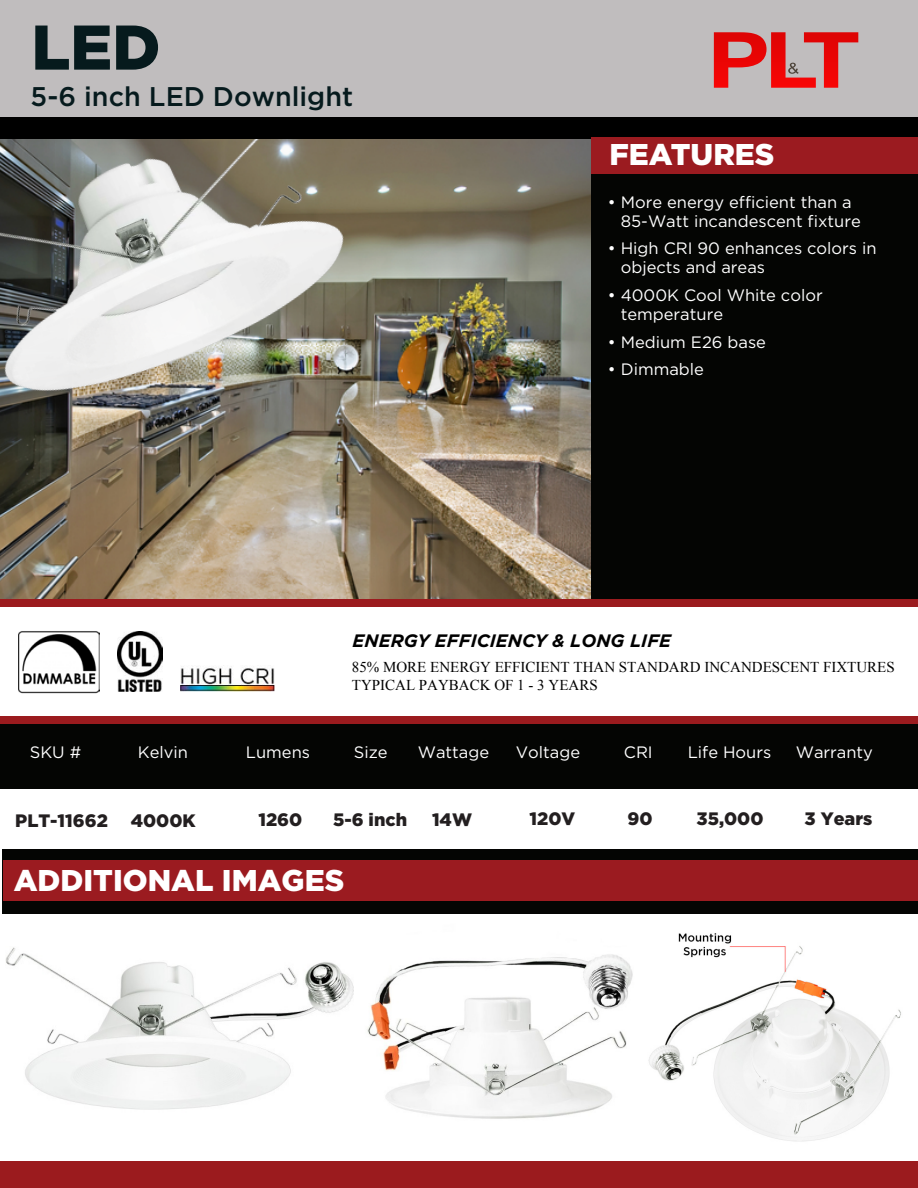
<style>
.page{position:relative;width:918px;height:1188px;background:#fff}
.page>*{position:absolute;margin:0;border:0;box-sizing:border-box;transform-origin:0 0}
.t1{font:900 63px "Gotham";color:#061a1d}
.t2{font:900 30px "Gotham";color:#fff}
.t3{font:500 27px "Gotham";color:#061a1d}
.t4{font:900 18px "Gotham";color:#231f20}
.t5{font:italic 700 18px "Gotham";color:#000}
.t6{font:16.5px/19.4px "Gotham";color:#fff}
.t7{font:15px/18px "Iskoola Pota";color:#000}
</style>
<div class="page">
<img style="left:361px;top:913px;width:283px;height:206px">
<img style="left:648px;top:933px;width:253px;height:209px">
<img style="left:5px;top:947px;width:349px;height:163px">
<img style="left:0;top:139px;width:591px;height:459px">
<img style="left:0;top:139px;width:412px;height:387px">
<div style="left:0;top:0;width:918px;height:117px;background:#c0bdbe"></div>
<svg style="left:714px;top:32px;width:144px;height:56px"></svg>
<div style="left:0;top:1161px;width:918px;height:27px;background:#9b1b1e"></div>
<div style="left:592px;top:173px;width:326px;height:426px;background:#040503"></div>
<div style="left:0;top:117px;width:918px;height:22px;background:#000"></div>
<div style="left:592px;top:137px;width:326px;height:36px;background:#9b1b20"></div>
<div style="left:1px;top:599px;width:917px;height:8px;background:#9b1b1e"></div>
<div style="left:0;top:725px;width:918px;height:64px;background:#040503"></div>
<img style="left:18px;top:631px;width:81px;height:63px">
<img style="left:118px;top:632px;width:45px;height:59px">
<img style="left:181px;top:666px;width:93px;height:25px">
<div style="left:0;top:717px;width:918px;height:7px;background:#9b1b1e"></div>
<div style="left:2px;top:849px;width:916px;height:64px;background:#040503"></div>
<div style="left:3px;top:860px;width:915px;height:41px;background:#9b1b20"></div>
<h1 class="t1" style="left:31px;top:4px;width:131px">LED</h1>
<h3 class="t3" style="left:31px;top:79px;width:324px">5-6 inch LED Downlight</h3>
<h2 class="t2" style="left:609px;top:134px;width:167px">FEATURES</h2>
<p class="t6" style="left:621px;top:192px;width:242px;text-indent:-13px">• More energy efficient than a<br>85-Watt incandescent fixture</p>
<p class="t6" style="left:621px;top:238px;width:257px;text-indent:-13px">• High CRI 90 enhances colors in objects and areas</p>
<p class="t6" style="left:621px;top:285px;width:203px;line-height:19.8px;text-indent:-13px">• 4000K Cool White color temperature</p>
<p class="t6" style="left:608px;top:332px;width:160px">• Medium E26 base</p>
<p class="t6" style="left:608px;top:359px;width:98px">• Dimmable</p>
<p class="t5" style="left:353px;top:630px;width:320px">ENERGY EFFICIENCY &amp; LONG LIFE</p>
<p class="t7" style="left:352px;top:658px;width:544px">85% MORE ENERGY EFFICIENT THAN STANDARD INCANDESCENT FIXTURES<br>TYPICAL PAYBACK OF 1 - 3 YEARS</p>
<p class="t6" style="left:30px;top:742px;width:53px">SKU #</p>
<p class="t6" style="left:138px;top:742px;width:52px">Kelvin</p>
<p class="t6" style="left:246px;top:742px;width:66px">Lumens</p>
<p class="t6" style="left:354px;top:742px;width:35px">Size</p>
<p class="t6" style="left:418px;top:742px;width:73px">Wattage</p>
<p class="t6" style="left:516px;top:742px;width:66px">Voltage</p>
<p class="t6" style="left:624px;top:742px;width:30px">CRI</p>
<p class="t6" style="left:688px;top:742px;width:85px">Life Hours</p>
<p class="t6" style="left:796px;top:742px;width:79px">Warranty</p>
<p class="t4" style="left:15px;top:808px;width:94px">PLT-11662</p>
<p class="t4" style="left:131px;top:808px;width:66px">4000K</p>
<p class="t4" style="left:258px;top:807px;width:45px">1260</p>
<p class="t4" style="left:333px;top:807px;width:76px">5-6 inch</p>
<p class="t4" style="left:432px;top:807px;width:42px">14W</p>
<p class="t4" style="left:530px;top:806px;width:47px">120V</p>
<p class="t4" style="left:628px;top:806px;width:27px">90</p>
<p class="t4" style="left:697px;top:806px;width:69px">35,000</p>
<p class="t4" style="left:805px;top:806px;width:69px">3 Years</p>
<h2 class="t2" style="left:14px;top:860px;width:332px">ADDITIONAL IMAGES</h2>
</div>
